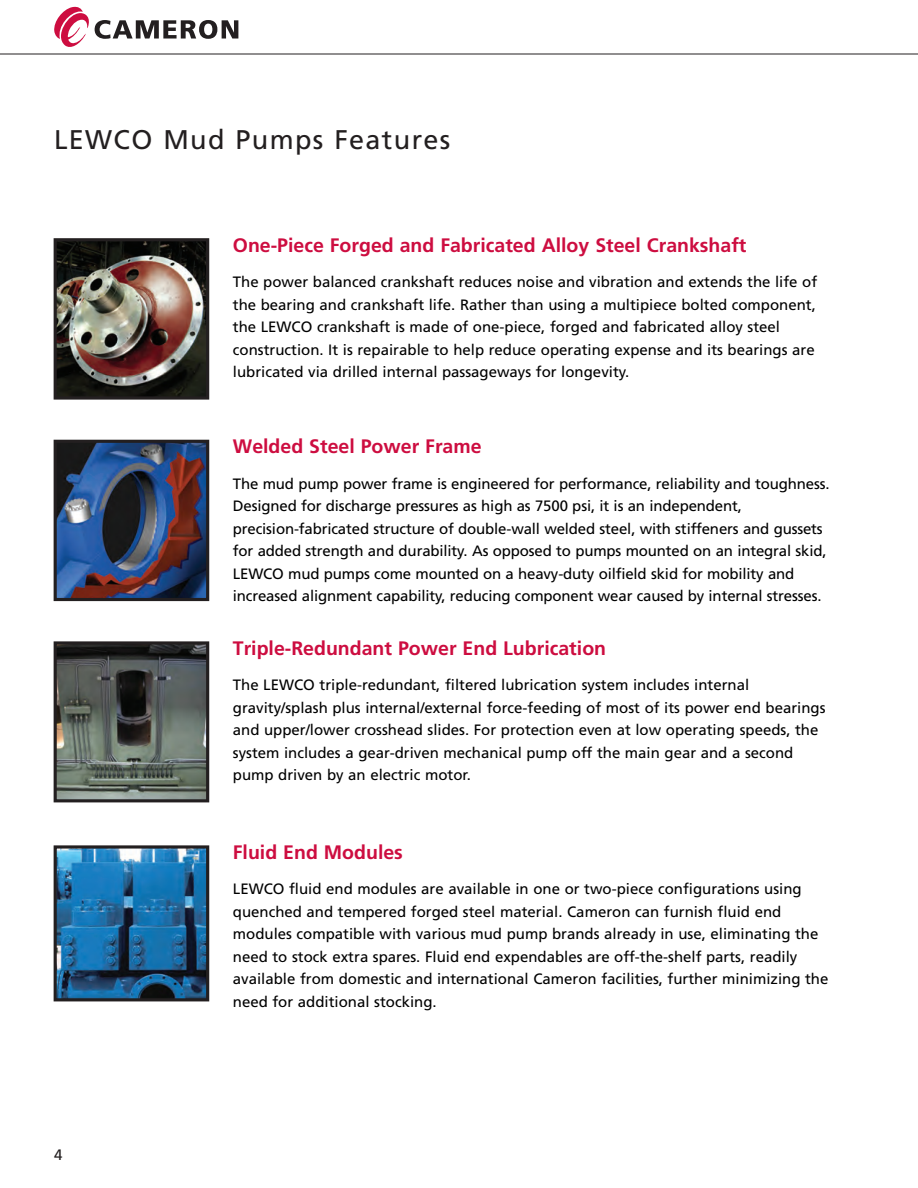
<style>
.page{position:relative;width:918px;height:1188px;background:#fff}
.page>*{position:absolute;margin:0;border:0;box-sizing:border-box;transform-origin:0 0}
.New_Page_Head{font:27px "Frutiger LT Std";letter-spacing:.05em;color:#231f20}
.New_Red_Head{font:700 19.5px "Frutiger LT Std";color:#cd0d40}
.Body_copy_Officina{font:15px/22.5px "Frutiger LT Std";color:#000}
.t1{font:15px "Frutiger Roman";color:#231f20}
</style>
<div class="page">
<hr style="left:0;top:54px;width:918px;height:1px;background:#231f20">
<svg style="left:54px;top:7px;width:184px;height:40px"></svg>
<img style="left:58px;top:444px;width:147px;height:153px">
<div style="left:54px;top:440px;width:155px;height:161px;border:3px solid #231f20"></div>
<img style="left:58px;top:645px;width:147px;height:153px">
<div style="left:54px;top:641px;width:155px;height:161px;border:3px solid #231f20"></div>
<img style="left:58px;top:242px;width:147px;height:154px">
<div style="left:54px;top:238px;width:155px;height:162px;border:3px solid #231f20"></div>
<img style="left:58px;top:849px;width:147px;height:148px">
<div style="left:54px;top:845px;width:155px;height:156px;border:3px solid #231f20"></div>
<p class="New_Page_Head" style="left:54px;top:124px;width:398px">LEWCO Mud Pumps Features</p>
<p class="New_Red_Head" style="left:233px;top:234px;width:515px">One-Piece Forged and Fabricated Alloy Steel Crankshaft</p>
<p class="Body_copy_Officina" style="left:233px;top:271px;width:586px">The power balanced crankshaft reduces noise and vibration and extends the life of the bearing and crankshaft life. Rather than using a multipiece bolted component, the LEWCO crankshaft is made of one-piece, forged and fabricated alloy steel construction. It is repairable to help reduce operating expense and its bearings are lubricated via drilled internal passageways for longevity.</p>
<p class="New_Red_Head" style="left:233px;top:435px;width:250px">Welded Steel Power Frame</p>
<p class="Body_copy_Officina" style="left:233px;top:472px;width:598px">The mud pump power frame is engineered for performance, reliability and toughness.<br>Designed for discharge pressures as high as 7500 psi, it is an independent, precision-fabricated structure of double-wall welded steel, with stiffeners and gussets for added strength and durability. As opposed to pumps mounted on an integral skid, LEWCO mud pumps come mounted on a heavy-duty oilfield skid for mobility and increased alignment capability, reducing component wear caused by internal stresses.</p>
<p class="New_Red_Head" style="left:233px;top:637px;width:375px">Triple-Redundant Power End Lubrication</p>
<p class="Body_copy_Officina" style="left:233px;top:674px;width:594px">The LEWCO triple-redundant, filtered lubrication system includes internal gravity/splash plus internal/external force-feeding of most of its power end bearings and upper/lower crosshead slides. For protection even at low operating speeds, the system includes a gear-driven mechanical pump off the main gear and a second pump driven by an electric motor.</p>
<p class="t1" style="left:54px;top:1146px;width:10px">4</p>
<p class="New_Red_Head" style="left:233px;top:841px;width:172px">Fluid End Modules</p>
<p class="Body_copy_Officina" style="left:233px;top:878px;width:597px">LEWCO fluid end modules are available in one or two-piece configurations using quenched and tempered forged steel material. Cameron can furnish fluid end modules compatible with various mud pump brands already in use, eliminating the need to stock extra spares. Fluid end expendables are off-the-shelf parts, readily available from domestic and international Cameron facilities, further minimizing the need for additional stocking.</p>
</div>
